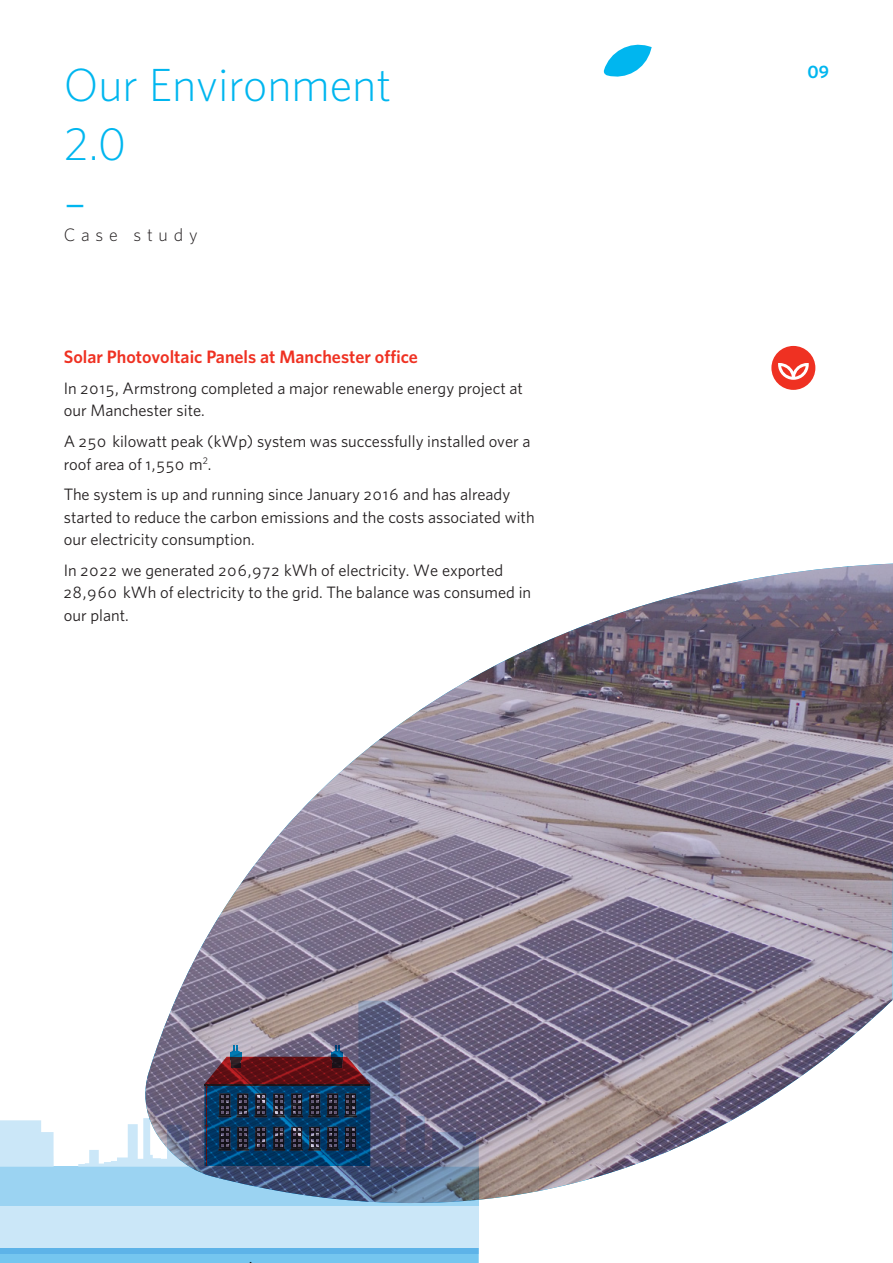
<style>
.page{position:relative;width:893px;height:1263px;background:#fff}
.page>*{position:absolute;margin:0;border:0;box-sizing:border-box;transform-origin:0 0}
.t1{font:300 49.5px "Whitney A";color:#00b6ef}
.t2{font:300 46.5px/59.4px "Whitney A";color:#00b6ef}
.t3{font:600 18px "Whitney A";color:#ef3122}
.t4{font:300 18px "Whitney A";letter-spacing:.32em;color:#231f20}
.t5{font:600 18px "Whitney A";color:#00b6ef}
.t6{font:16.5px/22.5px "Whitney A";color:#231f20}
.s1{font-family:"Whitney A Book SC"}
</style>
<div class="page">
<div style="left:0;top:1166px;width:479px;height:87px;background:#cbe7f8"></div>
<div style="left:0;top:1166px;width:479px;height:39px;background:#9bd3f2"></div>
<svg style="left:0;top:1120px;width:54px;height:47px;background:#cee8f8"></svg>
<svg style="left:78px;top:1124px;width:65px;height:43px"></svg>
<svg style="left:0;top:1249px;width:479px;height:14px;background:#6cbfec"></svg>
<svg style="left:604px;top:44px;width:48px;height:33px"></svg>
<div style="left:771px;top:346px;width:44px;height:44px;background:#ef3122;border-radius:50%"></div>
<svg style="left:778px;top:363px;width:31px;height:17px"></svg>
<img style="left:143px;top:644px;width:396px;height:562px">
<img style="left:538px;top:563px;width:355px;height:628px">
<p class="t2" style="left:64px;top:54px;width:329px">Our Environment<br>2.0</p>
<p class="t1" style="left:64px;top:170px;width:24px">–</p>
<p class="t4" style="left:64px;top:223px;width:135px">Case study</p>
<p class="t3" style="left:64px;top:345px;width:356px">Solar Photovoltaic Panels at Manchester office</p>
<p class="t6" style="left:64px;top:377px;width:461px">In <span class="s1">2015</span>, Armstrong completed a major renewable energy project at our Manchester site.</p>
<p class="t6" style="left:64px;top:430px;width:468px">A <span class="s1">250</span> kilowatt peak (kWp) system was successfully installed over a roof area of <span class="s1">1,550</span> m<sup>2</sup>.</p>
<p class="t6" style="left:64px;top:483px;width:472px">The system is up and running since January <span class="s1">2016</span> and has already started to reduce the carbon emissions and the costs associated with our electricity consumption.</p>
<p class="t6" style="left:64px;top:558px;width:469px">In <span class="s1">2022</span> we generated <span class="s1">206,972</span> kWh of electricity. We exported<br><span class="s1">28,960</span> kWh of electricity to the grid. The balance was consumed in our plant.</p>
<p class="t5" style="left:808px;top:60px;width:23px">09</p>
</div>
